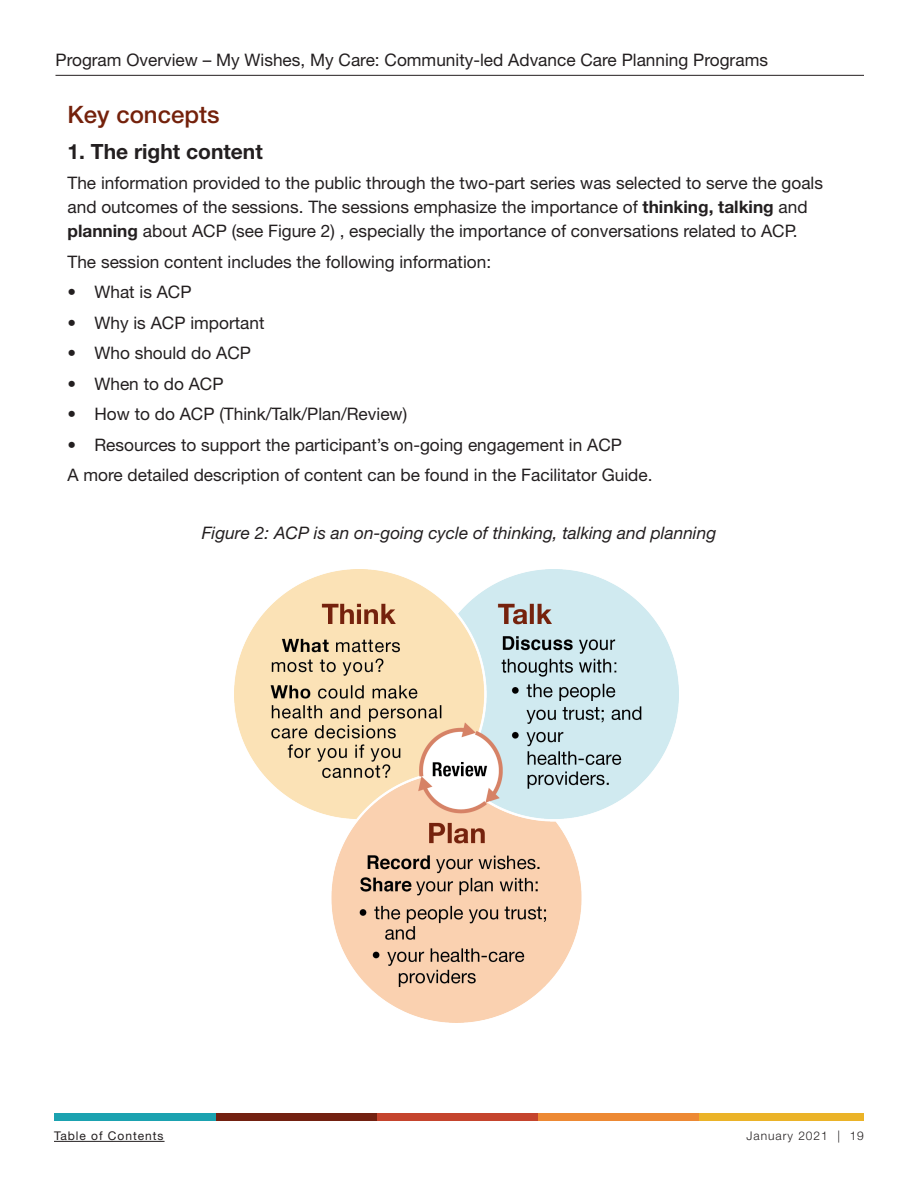
<style>
.page{position:relative;width:918px;height:1188px;background:#fff}
.page>*{position:absolute;margin:0;border:0;box-sizing:border-box;transform-origin:0 0}
.Red_SubSubheads{font:500 24px "Helvetica Neue LT Std";color:#74210b}
._14pt_black_bold_sub{font:700 21px "Helvetica Neue LT Std";color:#231f20}
.body_copy{font:17.25px/24px "Helvetica Neue LT Std";color:#231f20}
.bullets_from_word_do{font:17.25px "Helvetica Neue LT Std";color:#231f20}
.body_copy-2{font:italic 17.25px "Helvetica Neue LT Std";color:#231f20}
.t1{font:12px "Helvetica Neue LT Std";letter-spacing:.08em;color:#231f20}
.t2{font:300 12px "Helvetica Neue LT Std";letter-spacing:.08em;color:#231f20}
.s1{font-weight:700}
</style>
<div class="page">
<div style="left:699px;top:1113px;width:165px;height:7px;background:#ebb328"></div>
<div style="left:538px;top:1113px;width:161px;height:7px;background:#ed8934"></div>
<div style="left:376px;top:1113px;width:162px;height:7px;background:#c5442d"></div>
<div style="left:215px;top:1113px;width:161px;height:7px;background:#732111"></div>
<div style="left:54px;top:1113px;width:161px;height:7px;background:#1ba2b0"></div>
<hr style="left:54px;top:1141px;width:111px;height:1px;background:#231f20">
<hr style="left:56px;top:75px;width:808px;height:1px;background:#231f20">
<img style="left:234px;top:569px;width:444px;height:453px">
<p class="body_copy" style="left:56px;top:48px;width:714px">Program Overview – My Wishes, My Care: Community-led Advance Care Planning Programs</p>
<p class="Red_SubSubheads" style="left:68px;top:100px;width:154px">Key concepts</p>
<p class="_14pt_black_bold_sub" style="left:68px;top:139px;width:197px">1. The right content</p>
<p class="body_copy" style="left:68px;top:171px;width:757px">The information provided to the public through the two-part series was selected to serve the goals and outcomes of the sessions. The sessions emphasize the importance of <span class="s1">thinking, talking</span> and <span class="s1">planning</span> about ACP (see Figure 2) , especially the importance of conversations related to ACP.</p>
<p class="body_copy" style="left:68px;top:250px;width:425px">The session content includes the following information:</p>
<p class="bullets_from_word_do" style="left:68px;top:282px;width:126px">• What is ACP</p>
<p class="bullets_from_word_do" style="left:68px;top:312px;width:198px">• Why is ACP important</p>
<p class="bullets_from_word_do" style="left:68px;top:343px;width:185px">• Who should do ACP</p>
<p class="bullets_from_word_do" style="left:68px;top:373px;width:158px">• When to do ACP</p>
<p class="bullets_from_word_do" style="left:68px;top:404px;width:341px">• How to do ACP (Think/Talk/Plan/Review)</p>
<p class="bullets_from_word_do" style="left:68px;top:434px;width:556px">• Resources to support the participant’s on-going engagement in ACP</p>
<p class="body_copy" style="left:68px;top:463px;width:587px">A more detailed description of content can be found in the Facilitator Guide.</p>
<p class="body_copy-2" style="left:202px;top:523px;width:516px">Figure 2: ACP is an on-going cycle of thinking, talking and planning</p>
<p class="t1" style="left:54px;top:1129px;width:111px">Table of Contents</p>
<p class="t2" style="left:747px;top:1129px;width:119px">January 2021 | 19</p>
</div>
